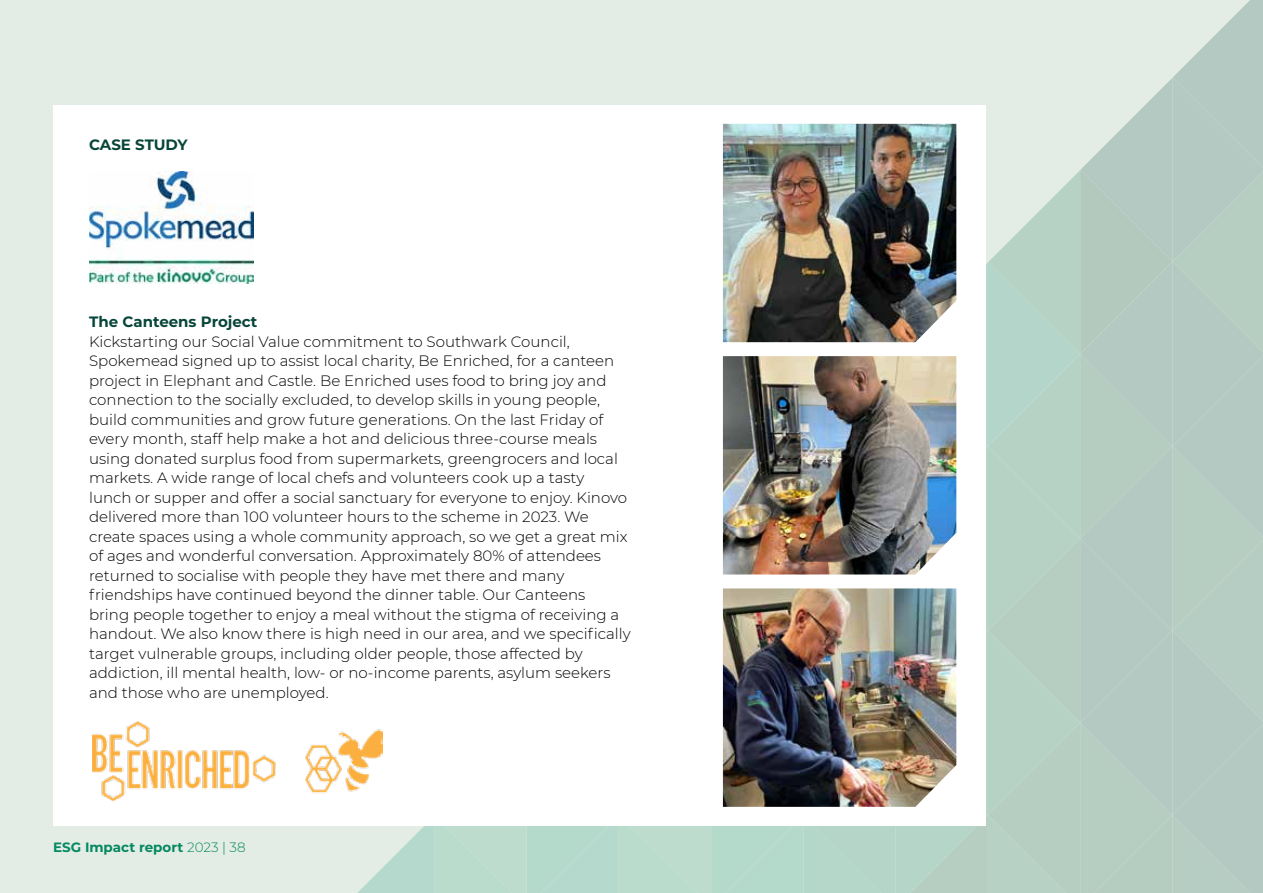
<style>
.page{position:relative;width:1263px;height:893px;background:#e4ece6}
.page>*{position:absolute;margin:0;border:0;box-sizing:border-box;transform-origin:0 0}
.t1{font:300 15px/19.5px "Montserrat";color:#000}
.t2{font:700 15px "Montserrat";color:#074539}
.t3{font:700 13.5px "Montserrat";color:#048961}
.s1{font-weight:300}
</style>
<div class="page">
<div style="left:53px;top:105px;width:933px;height:721px;background:#fff"></div>
<img style="left:93px;top:721px;width:251px;height:79px">
<img style="left:344px;top:0;width:919px;height:893px">
<img style="left:89px;top:172px;width:165px;height:111px">
<p class="t2" style="left:89px;top:134px;width:100px">CASE STUDY</p>
<p class="t2" style="left:89px;top:311px;width:170px">The Canteens Project</p>
<p class="t1" style="left:89px;top:331px;width:543px">Kickstarting our Social Value commitment to Southwark Council, Spokemead signed up to assist local charity, Be Enriched, for a canteen project in Elephant and Castle. Be Enriched uses food to bring joy and connection to the socially excluded, to develop skills in young people, build communities and grow future generations. On the last Friday of every month, staff help make a hot and delicious three-course meals using donated surplus food from supermarkets, greengrocers and local markets. A wide range of local chefs and volunteers cook up a tasty<br>lunch or supper and offer a social sanctuary for everyone to enjoy. Kinovo delivered more than 100 volunteer hours to the scheme in 2023. We create spaces using a whole community approach, so we get a great mix of ages and wonderful conversation. Approximately 80% of attendees returned to socialise with people they have met there and many friendships have continued beyond the dinner table. Our Canteens<br>bring people together to enjoy a meal without the stigma of receiving a handout. We also know there is high need in our area, and we specifically target vulnerable groups, including older people, those affected by addiction, ill mental health, low- or no-income parents, asylum seekers and those who are unemployed.</p>
<p class="t3" style="left:53px;top:837px;width:194px">ESG Impact report <span class="s1">2023 | 38</span></p>
</div>
